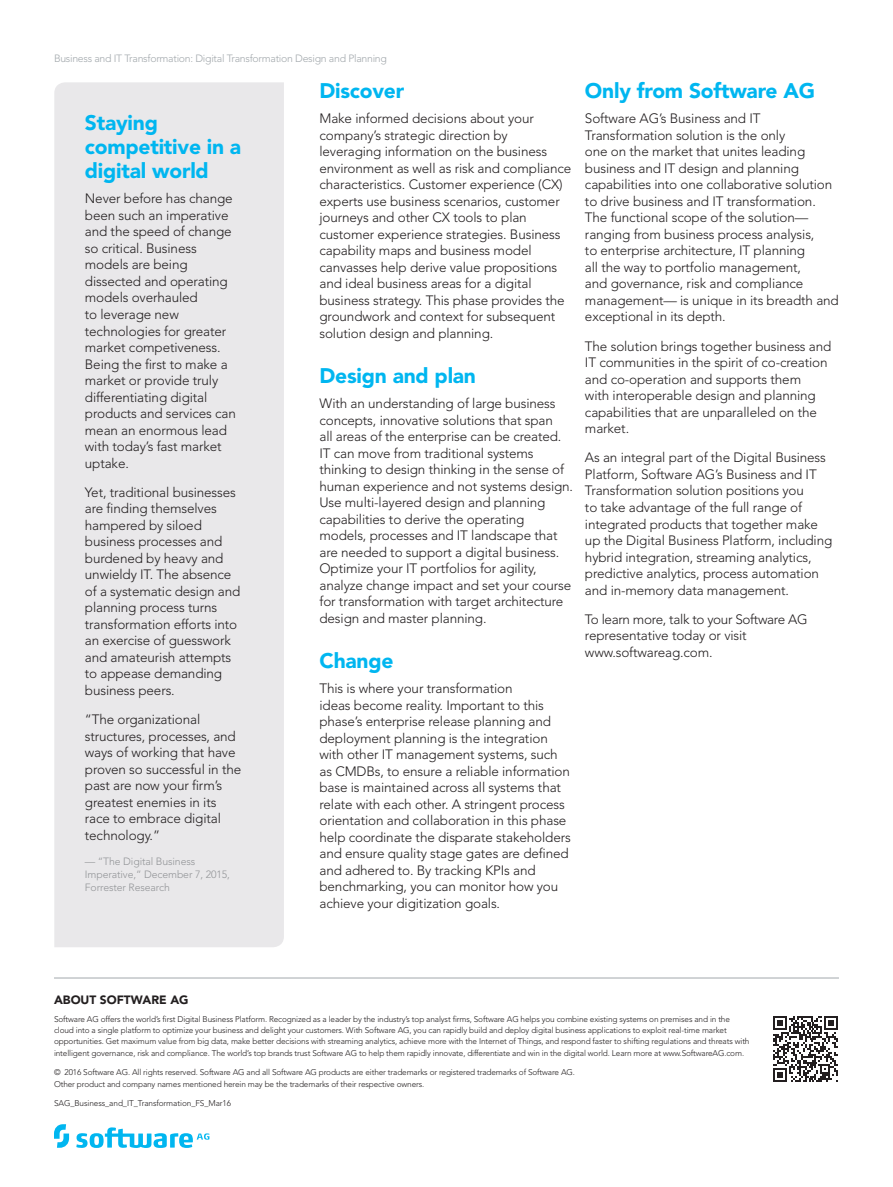
<style>
.page{position:relative;width:893px;height:1187px;background:#fff}
.page>*{position:absolute;margin:0;border:0;box-sizing:border-box;transform-origin:0 0}
.Subhead-blue-14_16{font:900 21px/24px "Avenir LT Std";letter-spacing:-.01em;color:#00b6f0}
.Bodycopy-9_11{font:300 13.5px/16.5px "Avenir LT Std";letter-spacing:-.01em;color:#231f20}
.Bullet_Last_Sent-9_1{font:300 13.5px/16.5px "Avenir LT Std";letter-spacing:-.01em;color:#231f20}
.t1{font:900 12px "Avenir LT Std";color:#231f20}
.t2{font:300 10.5px "Avenir LT Std";letter-spacing:-.025em;color:#a3a9ad}
.ImageDescription-7_8{font:300 10.5px/12.8px "Avenir LT Std";letter-spacing:-.01em;color:#939598}
.Boiler_bodycopy-5_5{font:300 8.25px/11.2px "Avenir LT Std";letter-spacing:-.015em;color:#231f20}
</style>
<div class="page">
<svg style="left:54px;top:1124px;width:155px;height:23px"></svg>
<svg style="left:773px;top:1081px;width:65px;height:1px"></svg>
<svg style="left:773px;top:1016px;width:65px;height:65px"></svg>
<hr style="left:54px;top:977px;width:785px;height:1px;background:#a3a9ad">
<div style="left:54px;top:82px;width:230px;height:865px;background:#e9e8ea"></div>
<p class="t2" style="left:54px;top:52px;width:334px">Business and IT Transformation: Digital Transformation Design and Planning</p>
<p class="Subhead-blue-14_16" style="left:85px;top:111px;width:158px">Staying competitive in a digital world</p>
<p class="Bullet_Last_Sent-9_1" style="left:85px;top:190px;width:153px">Never before has change been such an imperative and the speed of change so critical. Business models are being dissected and operating models overhauled<br>to leverage new technologies for greater market competiveness.<br>Being the first to make a market or provide truly differentiating digital products and services can mean an enormous lead with today’s fast market uptake.</p>
<p class="Bullet_Last_Sent-9_1" style="left:85px;top:484px;width:157px">Yet, traditional businesses are finding themselves hampered by siloed business processes and burdened by heavy and unwieldy IT. The absence of a systematic design and planning process turns transformation efforts into an exercise of guesswork and amateurish attempts to appease demanding business peers.</p>
<p class="Bullet_Last_Sent-9_1" style="left:85px;top:711px;width:158px">“The organizational structures, processes, and ways of working that have proven so successful in the past are now your firm’s greatest enemies in its race to embrace digital technology.”</p>
<p class="ImageDescription-7_8" style="left:85px;top:855px;width:146px">— “The Digital Business<br>Imperative,” December 7, 2015,<br>Forrester Research</p>
<p class="Subhead-blue-14_16" style="left:319px;top:79px;width:86px">Discover</p>
<p class="Bodycopy-9_11" style="left:319px;top:110px;width:253px">Make informed decisions about your company’s strategic direction by leveraging information on the business environment as well as risk and compliance characteristics. Customer experience (CX) experts use business scenarios, customer journeys and other CX tools to plan customer experience strategies. Business capability maps and business model canvasses help derive value propositions and ideal business areas for a digital business strategy. This phase provides the groundwork and context for subsequent solution design and planning.</p>
<p class="Subhead-blue-14_16" style="left:319px;top:364px;width:158px">Design and plan</p>
<p class="Bodycopy-9_11" style="left:319px;top:395px;width:255px">With an understanding of large business concepts, innovative solutions that span<br>all areas of the enterprise can be created.<br>IT can move from traditional systems thinking to design thinking in the sense of human experience and not systems design.<br>Use multi-layered design and planning capabilities to derive the operating models, processes and IT landscape that are needed to support a digital business.<br>Optimize your IT portfolios for agility, analyze change impact and set your course for transformation with target architecture design and master planning.</p>
<p class="Subhead-blue-14_16" style="left:319px;top:648px;width:76px">Change</p>
<p class="Bodycopy-9_11" style="left:319px;top:680px;width:253px">This is where your transformation<br>ideas become reality. Important to this phase’s enterprise release planning and deployment planning is the integration with other IT management systems, such as CMDBs, to ensure a reliable information base is maintained across all systems that relate with each other. A stringent process orientation and collaboration in this phase help coordinate the disparate stakeholders and ensure quality stage gates are defined and adhered to. By tracking KPIs and benchmarking, you can monitor how you achieve your digitization goals.</p>
<p class="Subhead-blue-14_16" style="left:585px;top:79px;width:232px">Only from Software AG</p>
<p class="Bodycopy-9_11" style="left:585px;top:110px;width:255px">Software AG’s Business and IT Transformation solution is the only<br>one on the market that unites leading business and IT design and planning capabilities into one collaborative solution to drive business and IT transformation.<br>The functional scope of the solution— ranging from business process analysis,<br>to enterprise architecture, IT planning<br>all the way to portfolio management,<br>and governance, risk and compliance management— is unique in its breadth and exceptional in its depth.</p>
<p class="Bodycopy-9_11" style="left:585px;top:338px;width:248px">The solution brings together business and IT communities in the spirit of co-creation and co-operation and supports them<br>with interoperable design and planning capabilities that are unparalleled on the market.</p>
<p class="Bodycopy-9_11" style="left:585px;top:449px;width:249px">As an integral part of the Digital Business Platform, Software AG’s Business and IT Transformation solution positions you<br>to take advantage of the full range of integrated products that together make up the Digital Business Platform, including hybrid integration, streaming analytics, predictive analytics, process automation and in-memory data management.</p>
<p class="Bodycopy-9_11" style="left:585px;top:611px;width:224px">To learn more, talk to your Software AG representative today or visit www.softwareag.com.</p>
<p class="t1" style="left:54px;top:992px;width:136px">ABOUT SOFTWARE AG</p>
<p class="Boiler_bodycopy-5_5" style="left:54px;top:1013px;width:697px">Software AG offers the world’s first Digital Business Platform. Recognized as a leader by the industry’s top analyst firms, Software AG helps you combine existing systems on premises and in the cloud into a single platform to optimize your business and delight your customers. With Software AG, you can rapidly build and deploy digital business applications to exploit real-time market opportunities. Get maximum value from big data, make better decisions with streaming analytics, achieve more with the Internet of Things, and respond faster to shifting regulations and threats with intelligent governance, risk and compliance. The world’s top brands trust Software AG to help them rapidly innovate, differentiate and win in the digital world. Learn more at www.SoftwareAG.com.</p>
<p class="Boiler_bodycopy-5_5" style="left:54px;top:1066px;width:522px">© 2016 Software AG. All rights reserved. Software AG and all Software AG products are either trademarks or registered trademarks of Software AG.<br>Other product and company names mentioned herein may be the trademarks of their respective owners.</p>
<p class="Boiler_bodycopy-5_5" style="left:54px;top:1097px;width:179px">SAG_Business_and_IT_Transformation_FS_Mar16</p>
</div>
